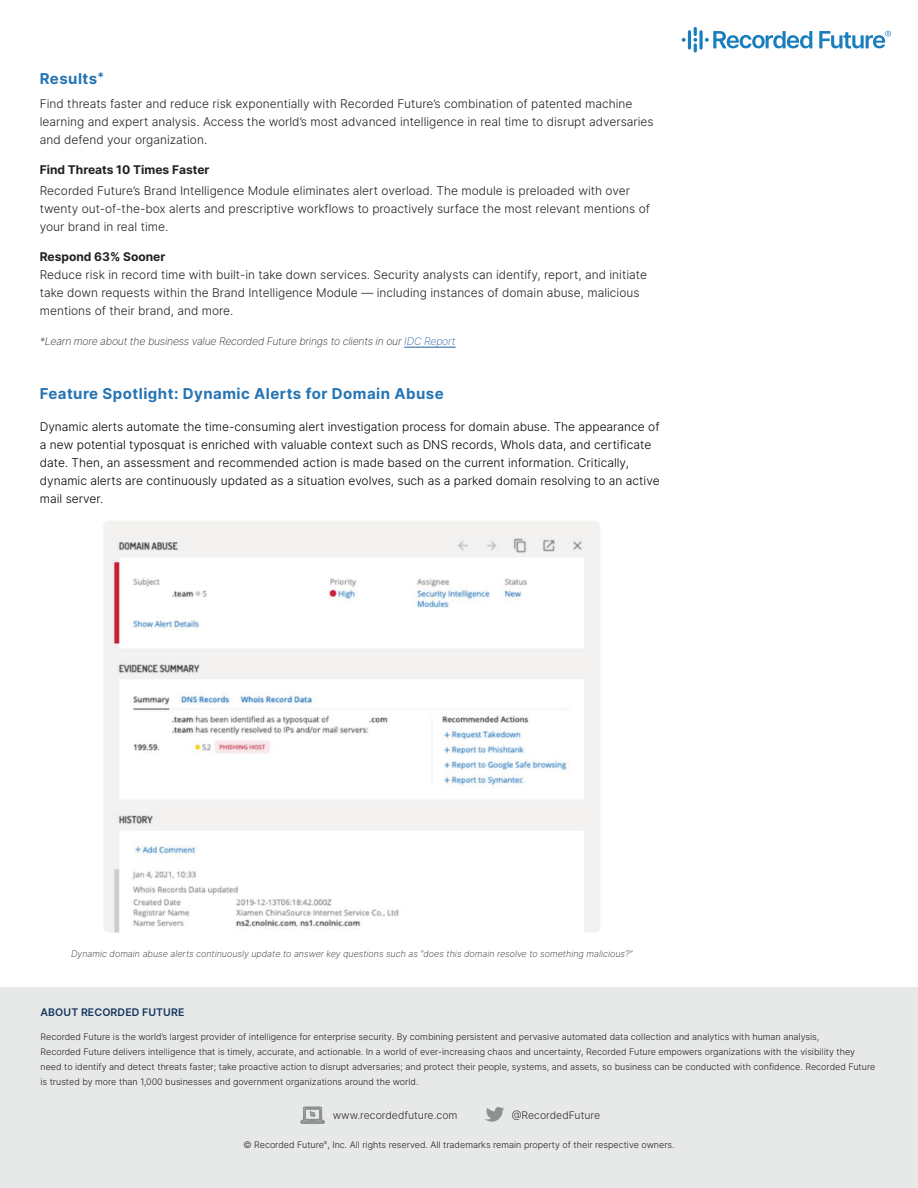
<style>
.page{position:relative;width:918px;height:1188px;background:#fff}
.page>*{position:absolute;margin:0;border:0;box-sizing:border-box;transform-origin:0 0}
.H2_Sub-Header{font:700 15px "Inter";letter-spacing:.03em;color:#2574b4}
.Body{font:300 12px/18px "Inter";color:#231f20}
.Bullets{font:300 12px/18px "Inter";color:#010203}
.Body-2{font:700 12px "Inter";color:#231f20}
.Body_Copy{font:italic 200 10.5px "Inter";letter-spacing:-.02em;color:#231f20}
.t1{font:300 10.5px "Inter";color:#2e2a27}
.Info_Text{font:600 10.5px "Inter";letter-spacing:.01em;color:#15365e}
.Info_Text-2{font:300 9px/15px "Inter";color:#231f20}
.Info_Text-3{font:italic 200 9px "Inter";color:#231f20}
.s1{color:#215e9f}
</style>
<div class="page">
<hr style="left:404px;top:347px;width:52px;height:1px;background:#215e9f">
<svg style="left:819px;top:31px;width:72px;height:18px"></svg>
<svg style="left:682px;top:38px;width:4px;height:4px"></svg>
<hr style="left:688px;top:30px;width:3px;height:19px;background:#197dbe;border-radius:2px">
<svg style="left:693px;top:27px;width:119px;height:25px"></svg>
<div style="left:0;top:987px;width:918px;height:201px;background:#e7e8e8"></div>
<div style="left:301px;top:1121px;width:23px;height:2px;border:1px solid #8c9093"></div>
<svg style="left:301px;top:1107px;width:23px;height:15px"></svg>
<svg style="left:484px;top:1107px;width:20px;height:15px"></svg>
<img style="left:103px;top:521px;width:497px;height:412px">
<p class="H2_Sub-Header" style="left:40px;top:67px;width:66px">Results<sup>*</sup></p>
<p class="Body" style="left:40px;top:95px;width:615px">Find threats faster and reduce risk exponentially with Recorded Future’s combination of patented machine learning and expert analysis. Access the world’s most advanced intelligence in real time to disrupt adversaries and defend your organization.</p>
<p class="Body-2" style="left:40px;top:161px;width:171px">Find Threats 10 Times Faster</p>
<p class="Body" style="left:40px;top:182px;width:612px">Recorded Future’s Brand Intelligence Module eliminates alert overload. The module is preloaded with over twenty out-of-the-box alerts and prescriptive workflows to proactively surface the most relevant mentions of your brand in real time.</p>
<p class="Body-2" style="left:40px;top:248px;width:127px">Respond 63% Sooner</p>
<p class="Body" style="left:40px;top:266px;width:609px">Reduce risk in record time with built-in take down services. Security analysts can identify, report, and initiate take down requests within the Brand Intelligence Module — including instances of domain abuse, malicious mentions of their brand, and more.</p>
<p class="Body_Copy" style="left:40px;top:334px;width:417px">*Learn more about the business value Recorded Future brings to clients in our <span class="s1">IDC Report</span></p>
<p class="H2_Sub-Header" style="left:40px;top:383px;width:405px">Feature Spotlight: Dynamic Alerts for Domain Abuse</p>
<p class="Bullets" style="left:40px;top:417px;width:621px">Dynamic alerts automate the time-consuming alert investigation process for domain abuse. The appearance of a new potential typosquat is enriched with valuable context such as DNS records, WhoIs data, and certificate date. Then, an assessment and recommended action is made based on the current information. Critically, dynamic alerts are continuously updated as a situation evolves, such as a parked domain resolving to an active mail server.</p>
<p class="Info_Text-3" style="left:71px;top:947px;width:563px">Dynamic domain abuse alerts continuously update to answer key questions such as “does this domain resolve to something malicious?”</p>
<p class="Info_Text" style="left:41px;top:1004px;width:145px">ABOUT RECORDED FUTURE</p>
<p class="Info_Text-2" style="left:40px;top:1029px;width:836px">Recorded Future is the world’s largest provider of intelligence for enterprise security. By combining persistent and pervasive automated data collection and analytics with human analysis,<br>Recorded Future delivers intelligence that is timely, accurate, and actionable. In a world of ever-increasing chaos and uncertainty, Recorded Future empowers organizations with the visibility they need to identify and detect threats faster; take proactive action to disrupt adversaries; and protect their people, systems, and assets, so business can be conducted with confidence. Recorded Future is trusted by more than 1,000 businesses and government organizations around the world.</p>
<p class="t1" style="left:333px;top:1107px;width:126px">www.recordedfuture.com</p>
<p class="t1" style="left:512px;top:1108px;width:90px">@RecordedFuture</p>
<p class="Info_Text-2" style="left:243px;top:1138px;width:433px">© Recorded Future<sup>®</sup>, Inc. All rights reserved. All trademarks remain property of their respective owners.</p>
</div>
